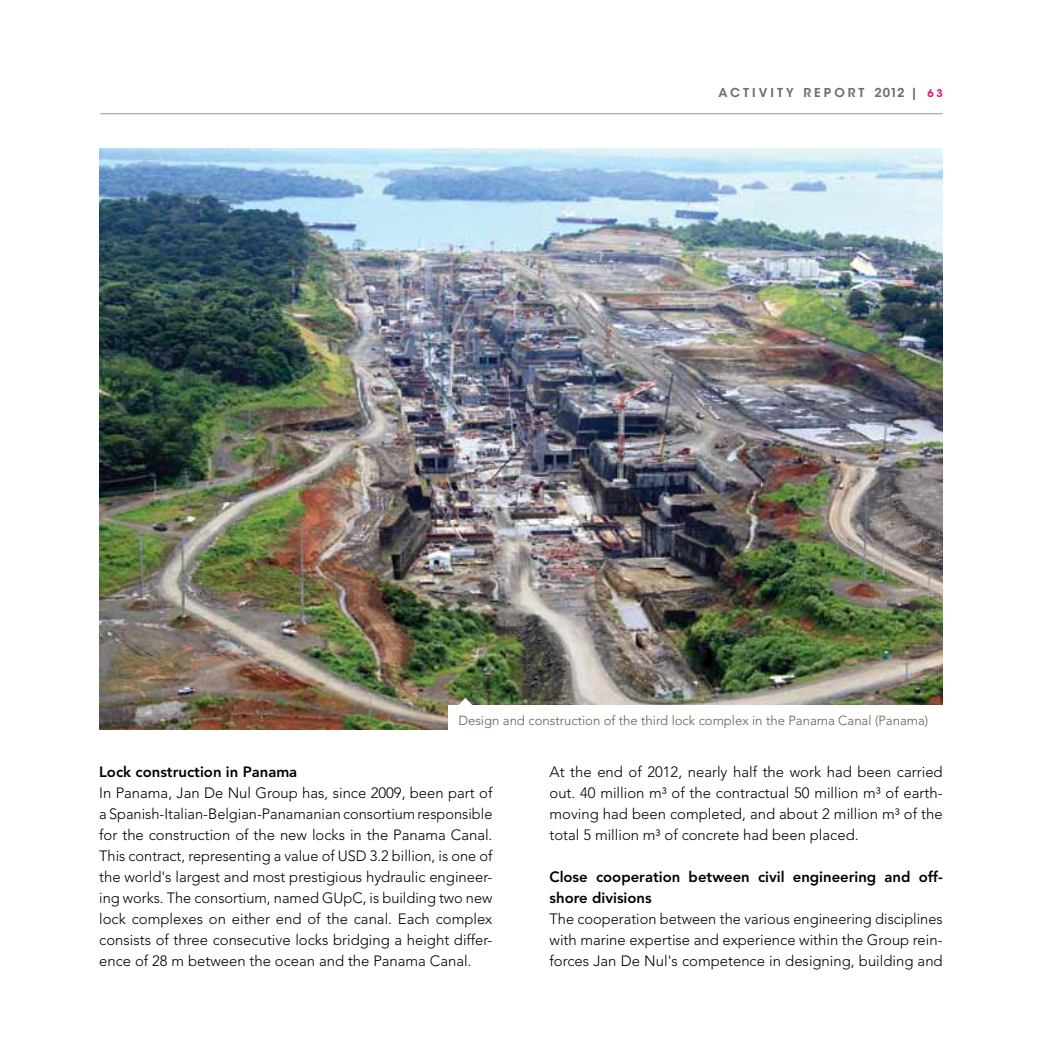
<style>
.page{position:relative;width:1042px;height:1042px;background:#fff}
.page>*{position:absolute;margin:0;border:0;box-sizing:border-box;transform-origin:0 0}
.t1{font:300 14.88px/21px "Avenir LT Std";color:#000;text-align:justify}
.t2{font:800 14.88px/21px "Avenir LT Std";color:#000}
.t3{font:300 13.12px "Avenir LT Std";color:#695e4a}
.t4{font:600 12.25px "ITC Avant Garde Std";letter-spacing:.25em;color:#6d6e71}
.s1{font-style:inherit}
.s2{font-size:10.5px;color:#e50e62}
</style>
<div class="page">
<hr style="left:100px;top:113px;width:843px;height:1px;background:#939598">
<img style="left:99px;top:149px;width:844px;height:581px">
<div style="left:448px;top:705px;width:497px;height:30px;background:#fff"></div>
<svg style="left:458px;top:698px;width:14px;height:7px"></svg>
<p class="t4" style="left:718px;top:85px;width:226px">ACTIVITY REPORT <span class="s1">2012</span> | <span class="s2">63</span></p>
<p class="t3" style="left:458px;top:713px;width:471px">Design and construction of the third lock complex in the Panama Canal (Panama)</p>
<p class="t2" style="left:99px;top:761px;width:200px">Lock construction in Panama</p>
<p class="t1" style="left:99px;top:782px;width:395px">In Panama, Jan De Nul Group has, since 2009, been part of a Spanish-Italian-Belgian-Panamanian consortium responsible for the construction of the new locks in the Panama Canal.<br>This contract, representing a value of USD 3.2 billion, is one of the world's largest and most prestigious hydraulic engineer&shy;ing works. The consortium, named GUpC, is building two new lock complexes on either end of the canal. Each complex consists of three consecutive locks bridging a height differ&shy;ence of 28 m between the ocean and the Panama Canal.</p>
<p class="t1" style="left:549px;top:761px;width:395px">At the end of 2012, nearly half the work had been carried out. 40 million m³ of the contractual 50 million m³ of earth&shy;moving had been completed, and about 2 million m³ of the total 5 million m³ of concrete had been placed.</p>
<p class="t2" style="left:549px;top:866px;width:395px">Close cooperation between civil engineering and off&shy;shore divisions</p>
<p class="t1" style="left:549px;top:908px;width:395px">The cooperation between the various engineering disciplines with marine expertise and experience within the Group rein&shy;forces Jan De Nul's competence in designing, building and</p>
</div>
